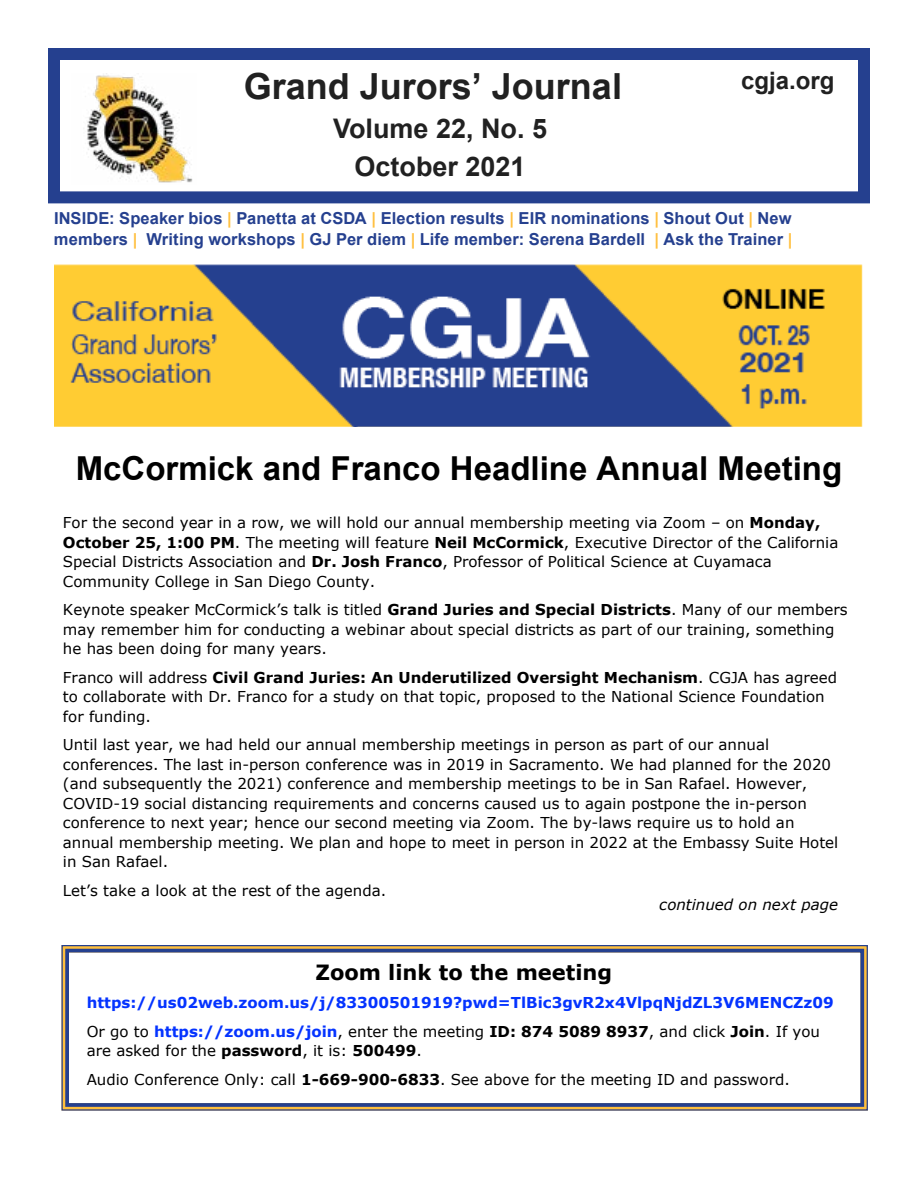
<style>
.page{position:relative;width:918px;height:1188px;background:#fff}
.page>*{position:absolute;margin:0;border:0;box-sizing:border-box;transform-origin:0 0}
.t1{font:700 36px "Arial";color:#212121}
.t2{font:700 33px "Arial";color:#000}
.t3{font:700 27px/37.5px "Arial";color:#212121;text-align:center}
.t4{font:700 24px "Arial";color:#212121}
.t5{font:700 21px "Verdana";color:#000}
.t6{font:700 16.5px/21px "Arial";letter-spacing:.005em;color:#25408f}
.t7{font:15px/19.5px "Verdana";color:#000}
.t8{font:700 15px/28.5px "Verdana";color:#0433ff}
.t9{font:italic 15px "Verdana";color:#000}
.s1{color:#ffbf3d}
.s2{font-weight:700}
.s3{font-weight:400;color:#000}
.s4{color:#000}
</style>
<div class="page">
<div style="left:48px;top:48px;width:822px;height:155px;border:12px solid #25408f"></div>
<img style="left:87px;top:73px;width:106px;height:110px">
<img style="left:54px;top:265px;width:809px;height:162px">
<svg style="left:61px;top:945px;width:807px;height:166px"></svg>
<div style="left:65px;top:949px;width:799px;height:158px;border:4px solid #25408f"></div>
<h1 class="t1" style="left:244px;top:63px;width:380px">Grand Jurors’ Journal</h1>
<h3 class="t4" style="left:741px;top:64px;width:95px">cgja.org</h3>
<h3 class="t3" style="left:333px;top:111px;width:216px">Volume 22, No. 5<br>October 2021</h3>
<p class="t6" style="left:54px;top:209px;width:740px">INSIDE: Speaker bios <span class="s1">|</span> Panetta at CSDA <span class="s1">|</span> Election results <span class="s1">|</span> EIR nominations <span class="s1">|</span> Shout Out <span class="s1">|</span> New members <span class="s1">|</span> Writing workshops <span class="s1">|</span> GJ Per diem <span class="s1">|</span> Life member: Serena Bardell <span class="s1">|</span> Ask the Trainer <span class="s1">|</span></p>
<h2 class="t2" style="left:76px;top:447px;width:768px">McCormick and Franco Headline Annual Meeting</h2>
<p class="t7" style="left:63px;top:513px;width:777px">For the second year in a row, we will hold our annual membership meeting via Zoom – on <span class="s2">Monday, October 25, 1:00 PM</span>. The meeting will feature <span class="s2">Neil McCormick</span>, Executive Director of the California Special Districts Association and <span class="s2">Dr. Josh Franco</span>, Professor of Political Science at Cuyamaca Community College in San Diego County.</p>
<p class="t7" style="left:63px;top:600px;width:786px">Keynote speaker McCormick’s talk is titled <span class="s2">Grand Juries and Special Districts</span>. Many of our members may remember him for conducting a webinar about special districts as part of our training, something he has been doing for many years.</p>
<p class="t7" style="left:63px;top:668px;width:776px">Franco will address <span class="s2">Civil Grand Juries: An Underutilized Oversight Mechanism</span>. CGJA has agreed to collaborate with Dr. Franco for a study on that topic, proposed to the National Science Foundation for funding.</p>
<p class="t7" style="left:63px;top:735px;width:777px">Until last year, we had held our annual membership meetings in person as part of our annual conferences. The last in-person conference was in 2019 in Sacramento. We had planned for the 2020 (and subsequently the 2021) conference and membership meetings to be in San Rafael. However, COVID-19 social distancing requirements and concerns caused us to again postpone the in-person conference to next year; hence our second meeting via Zoom. The by-laws require us to hold an annual membership meeting. We plan and hope to meet in person in 2022 at the Embassy Suite Hotel in San Rafael.</p>
<p class="t7" style="left:63px;top:881px;width:325px">Let’s take a look at the rest of the agenda.</p>
<p class="t9" style="left:659px;top:895px;width:180px">continued on next page</p>
<h3 class="t5" style="left:315px;top:959px;width:298px">Zoom link to the meeting</h3>
<p class="t8" style="left:87px;top:989px;width:749px">https://us02web.zoom.us/j/83300501919?pwd=TlBic3gvR2x4VlpqNjdZL3V6MENCZz09<br><span class="s3">Or go to</span> https://zoom.us/join<span class="s3">, enter the meeting</span> <span class="s4">ID: 874 5089 8937</span><span class="s3">, and click</span> <span class="s4">Join</span><span class="s3">. If you</span></p>
<p class="t7" style="left:87px;top:1037px;width:705px;line-height:28.5px">are asked for the <span class="s2">password</span>, it is: <span class="s2">500499</span>.<br>Audio Conference Only: call <span class="s2">1-669-900-6833</span>. See above for the meeting ID and password.</p>
</div>
